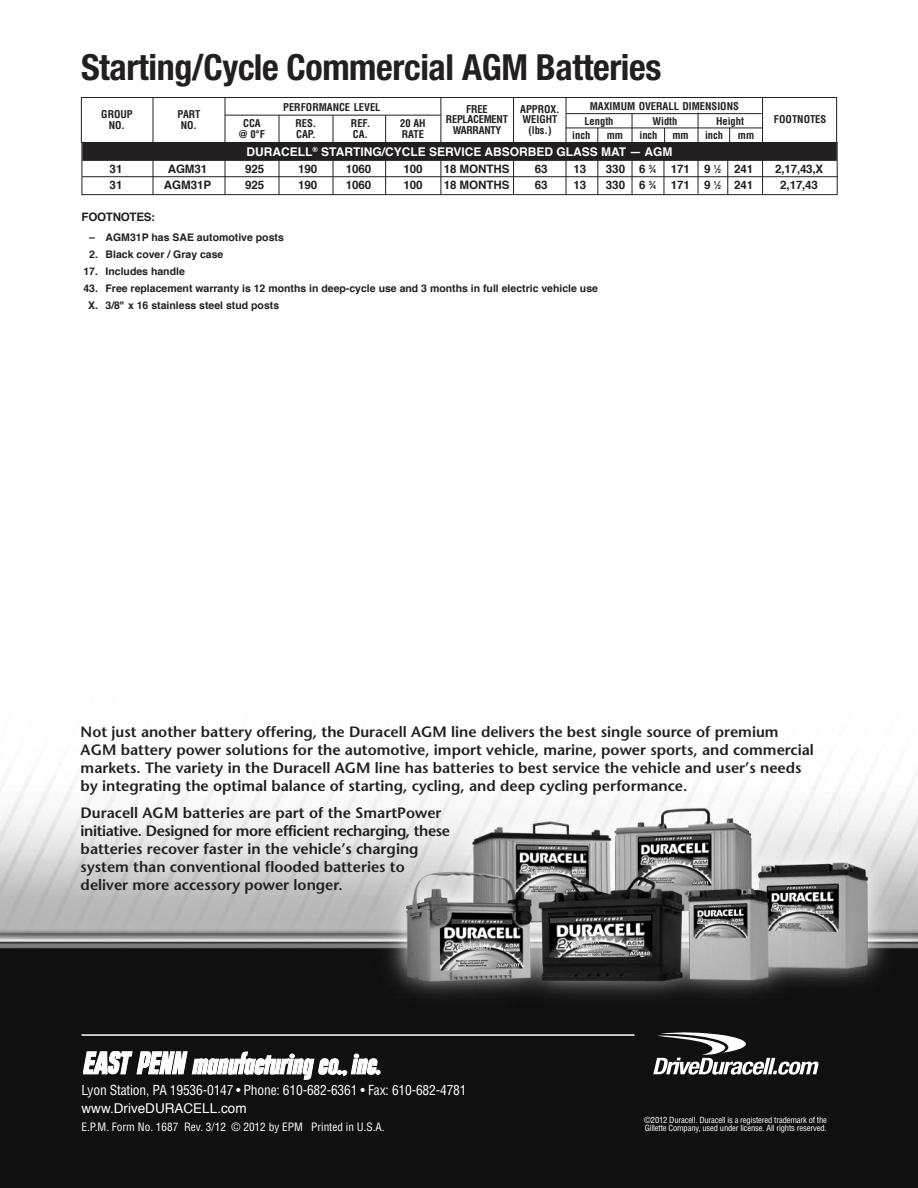
<style>
.page{position:relative;width:918px;height:1188px;background:#fff}
.page>*{position:absolute;margin:0;border:0;box-sizing:border-box;transform-origin:0 0}
.t1{font:700 condensed 36px "Helvetica Neue";letter-spacing:-.01em;color:#231f20}
.t2{font:600 15px/18px "Stone Sans";color:#231f20}
.t3{font:condensed 13.5px "Helvetica";letter-spacing:-.015em;color:#fff}
.t4{font:13.5px "Helvetica";color:#fff}
.t5{font:700 12px "Helvetica";color:#fff}
.t6{font:700 11.7px "Helvetica";letter-spacing:-.005em;color:#231f20}
.t7{font:700 11.7px "Helvetica";letter-spacing:-.025em;color:#231f20}
.t8{font:condensed 11.25px "Helvetica";color:#fff}
.t9{font:700 10.5px/17px "Helvetica";color:#231f20}
.t10{font:700 condensed 10.5px/10.5px "Helvetica";color:#231f20;text-align:center}
.t11{font:700 condensed 10.5px/10.5px "Helvetica";letter-spacing:-.025em;color:#231f20;text-align:center}
.t12{font:condensed 8.25px/8.2px "Helvetica";letter-spacing:-.02em;color:#fff;scale:1.04 1}
.s1{font-size:5.85px}
</style>
<div class="page">
<img style="left:0;top:97px;width:918px;height:1091px">
<svg style="left:653px;top:1031px;width:166px;height:44px"></svg>
<hr style="left:82px;top:1034px;width:552px;height:2px;background:#fff">
<svg style="left:83px;top:1051px;width:297px;height:28px"></svg>
<hr style="left:82px;top:176px;width:756px;height:1px;background:#231f20">
<div style="left:81px;top:98px;width:756px;height:45px;background:#fff"></div>
<div style="left:81px;top:97px;width:756px;height:46px;border:1px solid #231f20"></div>
<hr style="left:153px;top:97px;width:1px;height:98px;background:#231f20">
<hr style="left:225px;top:97px;width:1px;height:98px;background:#231f20">
<hr style="left:279px;top:115px;width:1px;height:80px;background:#231f20">
<hr style="left:441px;top:97px;width:1px;height:98px;background:#231f20">
<hr style="left:566px;top:97px;width:1px;height:98px;background:#231f20">
<hr style="left:632px;top:113px;width:1px;height:82px;background:#231f20">
<hr style="left:698px;top:113px;width:1px;height:81px;background:#231f20">
<hr style="left:762px;top:97px;width:1px;height:98px;background:#231f20">
<hr style="left:513px;top:97px;width:1px;height:98px;background:#231f20">
<hr style="left:225px;top:115px;width:216px;height:1px;background:#231f20">
<hr style="left:333px;top:115px;width:1px;height:80px;background:#231f20">
<hr style="left:385px;top:115px;width:1px;height:80px;background:#231f20">
<div style="left:82px;top:142px;width:756px;height:53px;border:1px solid #231f20"></div>
<div style="left:82px;top:143px;width:755px;height:18px;background:#231f20"></div>
<hr style="left:566px;top:113px;width:196px;height:1px;background:#231f20">
<hr style="left:566px;top:128px;width:197px;height:1px;background:#231f20">
<svg style="left:598px;top:128px;width:1px;height:15px"></svg>
<svg style="left:664px;top:128px;width:1px;height:15px"></svg>
<svg style="left:729px;top:128px;width:1px;height:15px"></svg>
<hr style="left:598px;top:159px;width:1px;height:36px;background:#231f20">
<hr style="left:664px;top:159px;width:1px;height:36px;background:#231f20">
<hr style="left:728px;top:159px;width:1px;height:36px;background:#231f20">
<h1 class="t1" style="left:81px;top:54px;width:582px">Starting/Cycle Commercial AGM Batteries</h1>
<p class="t10" style="left:590px;top:101px;width:151px">MAXIMUM OVERALL DIMENSIONS</p>
<p class="t10" style="left:283px;top:102px;width:99px">PERFORMANCE LEVEL</p>
<p class="t11" style="left:446px;top:105px;width:64px">FREE<br>REPLACEMENT<br>WARRANTY</p>
<p class="t10" style="left:520px;top:105px;width:41px">APPROX.<br>WEIGHT (lbs.)</p>
<p class="t10" style="left:101px;top:110px;width:33px">GROUP<br>NO.</p>
<p class="t10" style="left:178px;top:110px;width:24px">PART<br>NO.</p>
<p class="t10" style="left:774px;top:115px;width:54px">FOOTNOTES</p>
<p class="t10" style="left:584px;top:117px;width:31px">Length</p>
<p class="t10" style="left:652px;top:117px;width:27px">Width</p>
<p class="t10" style="left:716px;top:117px;width:29px">Height</p>
<p class="t10" style="left:239px;top:119px;width:28px">CCA @ 0°F</p>
<p class="t10" style="left:296px;top:119px;width:22px;text-align:left">RES.<br>CAP.</p>
<p class="t10" style="left:400px;top:119px;width:27px;text-align:left">20 AH<br>RATE</p>
<p class="t10" style="left:351px;top:119px;width:21px;text-align:left">REF.<br>CA.</p>
<p class="t5" style="left:247px;top:147px;width:427px">DURACELL<sup>®</sup> STARTING/CYCLE SERVICE ABSORBED GLASS MAT — AGM</p>
<p class="t10" style="left:572px;top:131px;width:20px">inch</p>
<p class="t10" style="left:607px;top:131px;width:18px">mm</p>
<p class="t10" style="left:639px;top:131px;width:20px">inch</p>
<p class="t10" style="left:672px;top:131px;width:18px">mm</p>
<p class="t10" style="left:705px;top:131px;width:20px">inch</p>
<p class="t10" style="left:738px;top:131px;width:18px">mm</p>
<p class="t6" style="left:110px;top:164px;width:14px">31</p>
<p class="t6" style="left:168px;top:164px;width:41px">AGM31</p>
<p class="t6" style="left:245px;top:164px;width:21px">925</p>
<p class="t6" style="left:298px;top:164px;width:21px">190</p>
<p class="t6" style="left:346px;top:164px;width:27px">1060</p>
<p class="t6" style="left:403px;top:164px;width:21px">100</p>
<p class="t6" style="left:444px;top:164px;width:67px">18 MONTHS</p>
<p class="t6" style="left:535px;top:164px;width:14px">63</p>
<p class="t6" style="left:573px;top:164px;width:14px">13</p>
<p class="t6" style="left:606px;top:164px;width:52px">330 6 <sup>3</sup>⁄<span class="s1">4</span></p>
<p class="t6" style="left:671px;top:164px;width:84px">171 9 <sup>1</sup>⁄<span class="s1">2</span> 241</p>
<p class="t6" style="left:775px;top:164px;width:50px">2,17,43,X</p>
<p class="t6" style="left:110px;top:180px;width:14px">31</p>
<p class="t6" style="left:164px;top:180px;width:49px">AGM31P</p>
<p class="t6" style="left:245px;top:180px;width:21px">925</p>
<p class="t6" style="left:298px;top:180px;width:21px">190</p>
<p class="t6" style="left:346px;top:180px;width:27px">1060</p>
<p class="t6" style="left:403px;top:180px;width:21px">100</p>
<p class="t6" style="left:444px;top:180px;width:67px">18 MONTHS</p>
<p class="t6" style="left:535px;top:180px;width:14px">63</p>
<p class="t6" style="left:573px;top:180px;width:14px">13</p>
<p class="t6" style="left:606px;top:180px;width:52px">330 6 <sup>3</sup>⁄<span class="s1">4</span></p>
<p class="t6" style="left:671px;top:180px;width:84px">171 9 <sup>1</sup>⁄<span class="s1">2</span> 241</p>
<p class="t6" style="left:780px;top:180px;width:39px">2,17,43</p>
<p class="t7" style="left:82px;top:212px;width:75px">FOOTNOTES:</p>
<p class="t9" style="left:89px;top:230px;width:196px">– AGM31P has SAE automotive posts</p>
<p class="t9" style="left:89px;top:247px;width:136px">2. Black cover / Gray case</p>
<p class="t9" style="left:83px;top:264px;width:103px">17. Includes handle</p>
<p class="t9" style="left:88px;top:281px;width:512px;text-indent:-5px">43. Free replacement warranty is 12 months in deep-cycle use and 3 months in full electric vehicle use<br>X. 3/8" x 16 stainless steel stud posts</p>
<p class="t2" style="left:81px;top:724px;width:735px">Not just another battery offering, the Duracell AGM line delivers the best single source of premium AGM battery power solutions for the automotive, import vehicle, marine, power sports, and commercial markets. The variety in the Duracell AGM line has batteries to best service the vehicle and user’s needs by integrating the optimal balance of starting, cycling, and deep cycling performance.</p>
<p class="t2" style="left:81px;top:805px;width:371px">Duracell AGM batteries are part of the SmartPower initiative. Designed for more efficient recharging, these batteries recover faster in the vehicle’s charging system than conventional flooded batteries to deliver more accessory power longer.</p>
<p class="t3" style="left:82px;top:1085px;width:387px">Lyon Station, PA 19536-0147 • Phone: 610-682-6361 • Fax: 610-682-4781</p>
<p class="t4" style="left:82px;top:1103px;width:167px">www.DriveDURACELL.com</p>
<p class="t8" style="left:82px;top:1123px;width:305px">E.P.M. Form No. 1687 Rev. 3/12 © 2012 by EPM Printed in U.S.A.</p>
<p class="t12" style="left:644px;top:1116px;width:177px">©2012 Duracell. Duracell is a registered trademark of the<br>Gillette Company, used under license. All rights reserved.</p>
</div>
